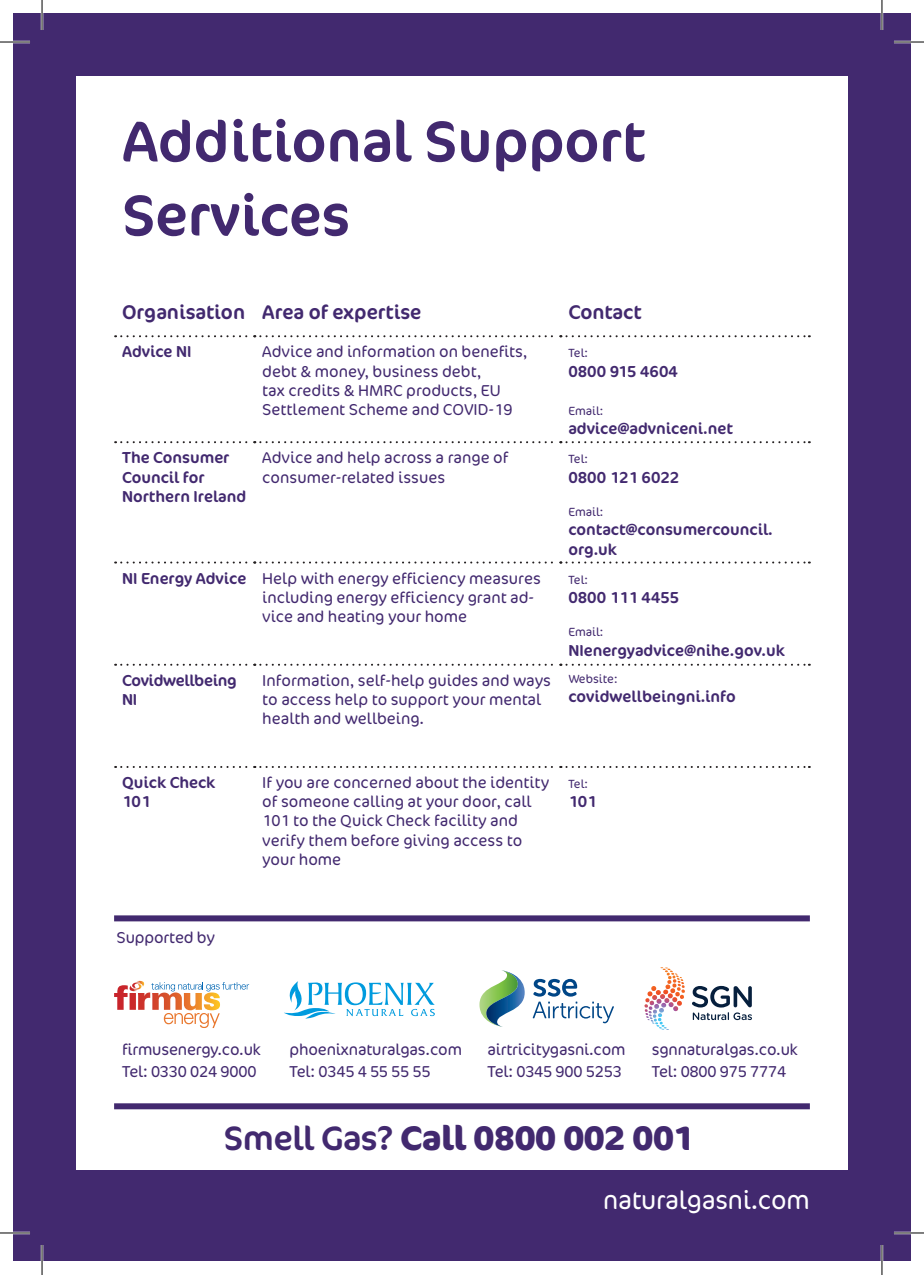
<style>
.page{position:relative;width:924px;height:1275px;background:#fff}
.page>*{position:absolute;margin:0;border:0;box-sizing:border-box;transform-origin:0 0}
.t1{font:58px/74px "Cocon Pro";color:#42296f}
.t2{font:700 34px "Cocon Pro";letter-spacing:-.01em;color:#42296f}
.t3{font:300 26px "Cocon Pro";letter-spacing:-.01em;color:#fff}
.t4{font:20px "Cocon Pro";color:#42296f}
.t5{font:300 16px/19.2px "Cocon Pro";color:#42296f}
.t6{font:16px/19.2px "Cocon Pro";color:#42296f}
.t7{font:16px/19.2px "Cocon Pro";letter-spacing:-.02em;color:#42296f}
.t8{font:300 12px "Cocon Pro";color:#42296f}
.s1{font-weight:400}
</style>
<div class="page">
<div style="left:15px;top:1170px;width:893px;height:90px;background:#42296f"></div>
<div style="left:15px;top:14px;width:893px;height:62px;background:#42296f"></div>
<div style="left:14px;top:14px;width:62px;height:1247px;background:#42296f"></div>
<div style="left:847px;top:14px;width:62px;height:1247px;background:#42296f"></div>
<svg style="left:114px;top:981px;width:135px;height:47px"></svg>
<svg style="left:692px;top:986px;width:59px;height:34px"></svg>
<svg style="left:645px;top:967px;width:39px;height:37px"></svg>
<svg style="left:532px;top:979px;width:81px;height:44px"></svg>
<svg style="left:479px;top:970px;width:45px;height:57px"></svg>
<svg style="left:284px;top:981px;width:150px;height:37px"></svg>
<div style="left:114px;top:915px;width:695px;height:6px;background:#42296f"></div>
<svg style="left:115px;top:335px;width:694px;height:2px"></svg>
<svg style="left:115px;top:441px;width:694px;height:2px"></svg>
<svg style="left:115px;top:561px;width:694px;height:2px"></svg>
<svg style="left:115px;top:664px;width:694px;height:2px"></svg>
<svg style="left:115px;top:766px;width:694px;height:2px"></svg>
<div style="left:114px;top:1103px;width:695px;height:6px;background:#42296f"></div>
<hr style="left:0;top:41px;width:30px;height:2px;background:#fff">
<hr style="left:893px;top:41px;width:30px;height:2px;background:#fff">
<hr style="left:0;top:1231px;width:30px;height:3px;background:#fff">
<hr style="left:893px;top:1231px;width:30px;height:3px;background:#fff">
<hr style="left:41px;top:0;width:2px;height:30px;background:#fff">
<hr style="left:41px;top:1245px;width:2px;height:30px;background:#fff">
<hr style="left:880px;top:0;width:2px;height:30px;background:#fff">
<hr style="left:880px;top:1245px;width:2px;height:30px;background:#fff">
<hr style="left:0;top:42px;width:30px;height:1px;background:#000">
<hr style="left:893px;top:42px;width:30px;height:1px;background:#000">
<hr style="left:0;top:1232px;width:30px;height:1px;background:#000">
<hr style="left:893px;top:1232px;width:30px;height:1px;background:#000">
<hr style="left:42px;top:0;width:1px;height:30px;background:#000">
<hr style="left:42px;top:1245px;width:1px;height:30px;background:#000">
<hr style="left:881px;top:0;width:1px;height:30px;background:#000">
<hr style="left:881px;top:1245px;width:1px;height:30px;background:#000">
<p class="t1" style="left:122px;top:103px;width:524px">Additional Support<br>Services</p>
<p class="t4" style="left:122px;top:299px;width:124px">Organisation</p>
<p class="t4" style="left:262px;top:299px;width:160px">Area of expertise</p>
<p class="t4" style="left:568px;top:299px;width:75px">Contact</p>
<p class="t6" style="left:122px;top:342px;width:71px">Advice NI</p>
<p class="t5" style="left:262px;top:342px;width:267px">Advice and information on benefits, debt &amp; money, business debt,<br>tax credits &amp; HMRC products, EU<br>Settlement Scheme and COVID-19</p>
<p class="t8" style="left:568px;top:345px;width:21px">Tel:</p>
<p class="t6" style="left:568px;top:361px;width:111px">0800 915 4604</p>
<p class="t8" style="left:568px;top:403px;width:36px">Email:</p>
<p class="t6" style="left:568px;top:419px;width:166px">advice@advniceni.net</p>
<p class="t6" style="left:122px;top:448px;width:126px">The Consumer<br>Council for<br>Northern Ireland</p>
<p class="t5" style="left:262px;top:448px;width:247px">Advice and help across a range of</p>
<p class="t5" style="left:262px;top:467px;width:184px">consumer-related issues</p>
<p class="t8" style="left:568px;top:451px;width:21px">Tel:</p>
<p class="t6" style="left:568px;top:467px;width:112px">0800 121 6022</p>
<p class="t8" style="left:568px;top:504px;width:36px">Email:</p>
<p class="t6" style="left:568px;top:520px;width:206px">contact@consumercouncil. org.uk</p>
<p class="t6" style="left:122px;top:568px;width:126px">NI Energy Advice</p>
<p class="t5" style="left:262px;top:568px;width:280px">Help with energy efficiency measures including energy efficiency grant ad&shy;vice and heating your home</p>
<p class="t8" style="left:568px;top:571px;width:21px">Tel:</p>
<p class="t6" style="left:568px;top:587px;width:112px">0800 111 4455</p>
<p class="t8" style="left:568px;top:624px;width:36px">Email:</p>
<p class="t6" style="left:568px;top:640px;width:218px">NIenergyadvice@nihe.gov.uk</p>
<p class="t7" style="left:122px;top:670px;width:116px">Covidwellbeing<br>NI</p>
<p class="t5" style="left:262px;top:670px;width:290px">Information, self-help guides and ways to access help to support your mental health and wellbeing.</p>
<p class="t8" style="left:568px;top:670px;width:51px">Website:</p>
<p class="t6" style="left:568px;top:686px;width:169px">covidwellbeingni.info</p>
<p class="t6" style="left:122px;top:772px;width:95px">Quick Check<br>101</p>
<p class="t5" style="left:262px;top:773px;width:288px">If you are concerned about the identity of someone calling at your door, call<br>101 to the Quick Check facility and verify them before giving access to your home</p>
<p class="t8" style="left:568px;top:776px;width:21px">Tel:</p>
<p class="t6" style="left:568px;top:792px;width:30px">101</p>
<p class="t5" style="left:117px;top:927px;width:100px">Supported by</p>
<p class="t5" style="left:122px;top:1040px;width:140px">firmusenergy.co.uk</p>
<p class="t5" style="left:289px;top:1040px;width:174px">phoenixnaturalgas.com</p>
<p class="t5" style="left:487px;top:1040px;width:139px">airtricitygasni.com</p>
<p class="t5" style="left:651px;top:1040px;width:147px">sgnnaturalgas.co.uk</p>
<p class="t5" style="left:122px;top:1061px;width:136px">Tel: 0330 024 9000</p>
<p class="t5" style="left:289px;top:1061px;width:143px">Tel: 0345 4 55 55 55</p>
<p class="t5" style="left:487px;top:1061px;width:136px">Tel: 0345 900 5253</p>
<p class="t5" style="left:651px;top:1061px;width:136px">Tel: 0800 975 7774</p>
<p class="t2" style="left:224px;top:1114px;width:472px"><span class="s1">Smell Gas?</span> Call 0800 002 001</p>
<p class="t3" style="left:603px;top:1183px;width:208px">naturalgasni.com</p>
</div>
